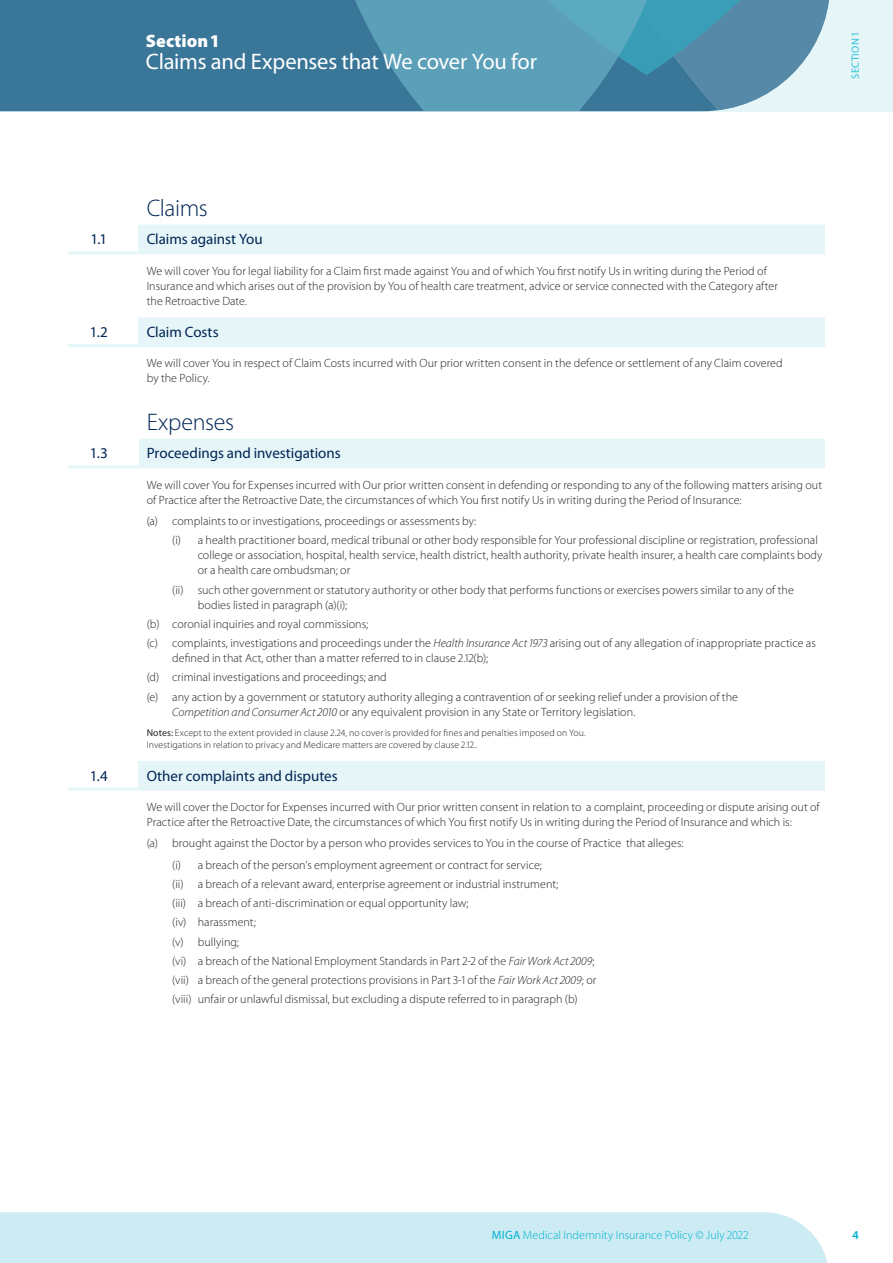
<style>
.page{position:relative;width:893px;height:1263px;background:#fff}
.page>*{position:absolute;margin:0;border:0;box-sizing:border-box;transform-origin:0 0}
.t1{font:300 24px "Myriad Pro";letter-spacing:-.015em;color:#002453}
.t2{font:22.5px "Myriad Pro";letter-spacing:-.01em;color:#fff}
.t3{font:900 18px "Myriad Pro";letter-spacing:.005em;color:#fff}
.t4{font:15px "Myriad Pro";letter-spacing:-.005em;color:#002453}
.t5{font:300 12px/19.2px "Myriad Pro";letter-spacing:.005em;color:#231f20}
.t6{font:300 12px "Myriad Pro";letter-spacing:.005em;color:#00b1d0}
.t7{font:600 12px "Myriad Pro";color:#00b1d0}
.t8{font:10.5px "Myriad Pro";letter-spacing:.04em;color:#2cc0da}
.t9{font:300 9.75px/12px "Myriad Pro";letter-spacing:.01em;color:#231f20}
.s1{font-style:italic}
.s2{font-weight:400}
</style>
<div class="page">
<div style="left:0;top:0;width:893px;height:111px;background:#e5f5f8"></div>
<div style="left:0;top:1212px;width:828px;height:51px;background:#ccebf3"></div>
<div style="left:0;top:0;width:296px;height:111px;background:#397698"></div>
<svg style="left:296px;top:0;width:533px;height:111px;background:#5696b1"></svg>
<svg style="left:138px;top:225px;width:687px;height:563px"></svg>
<hr style="left:68px;top:251px;width:70px;height:3px;background:#e5f5f8">
<hr style="left:138px;top:251px;width:687px;height:3px;background:#e5f5f8">
<hr style="left:68px;top:344px;width:70px;height:3px;background:#e5f5f8">
<hr style="left:138px;top:344px;width:687px;height:3px;background:#e5f5f8">
<hr style="left:68px;top:465px;width:70px;height:3px;background:#e5f5f8">
<hr style="left:138px;top:465px;width:687px;height:3px;background:#e5f5f8">
<hr style="left:68px;top:788px;width:70px;height:3px;background:#e5f5f8">
<hr style="left:138px;top:788px;width:687px;height:3px;background:#e5f5f8">
<h3 class="t3" style="left:146px;top:29px;width:74px">Section 1</h3>
<h2 class="t2" style="left:146px;top:48px;width:393px">Claims and Expenses that We cover You for</h2>
<p class="t8" style="left:849px;top:79px;width:48px;rotate:-90deg">SECTION 1</p>
<h1 class="t1" style="left:147px;top:194px;width:63px">Claims</h1>
<p class="t4" style="left:90px;top:230px;width:18px">1.1</p>
<p class="t4" style="left:147px;top:230px;width:118px">Claims against You</p>
<p class="t5" style="left:147px;top:263px;width:633px;line-height:15px">We will cover You for legal liability for a Claim first made against You and of which You first notify Us in writing during the Period of<br>Insurance and which arises out of the provision by You of health care treatment, advice or service connected with the Category after the Retroactive Date.</p>
<p class="t4" style="left:90px;top:323px;width:20px">1.2</p>
<p class="t4" style="left:147px;top:323px;width:73px">Claim Costs</p>
<p class="t5" style="left:147px;top:356px;width:638px;line-height:15px">We will cover You in respect of Claim Costs incurred with Our prior written consent in the defence or settlement of any Claim covered by the Policy.</p>
<h1 class="t1" style="left:147px;top:408px;width:89px">Expenses</h1>
<p class="t4" style="left:90px;top:444px;width:20px">1.3</p>
<p class="t4" style="left:147px;top:444px;width:196px">Proceedings and investigations</p>
<p class="t5" style="left:147px;top:477px;width:677px;line-height:15px">We will cover You for Expenses incurred with Our prior written consent in defending or responding to any of the following matters arising out of Practice after the Retroactive Date, the circumstances of which You first notify Us in writing during the Period of Insurance:</p>
<p class="t5" style="left:172px;top:511px;width:647px;text-indent:-26px">(a) complaints to or investigations, proceedings or assessments by:<br>(i) a health practitioner board, medical tribunal or other body responsible for Your professional discipline or registration, professional</p>
<p class="t5" style="left:198px;top:548px;width:626px;line-height:15px">college or association, hospital, health service, health district, health authority, private health insurer, a health care complaints body or a health care ombudsman; or</p>
<p class="t5" style="left:198px;top:582px;width:598px;line-height:15px;text-indent:-26px">(ii) such other government or statutory authority or other body that performs functions or exercises powers similar to any of the bodies listed in paragraph (a)(i);</p>
<p class="t5" style="left:147px;top:614px;width:671px">(b) coronial inquiries and royal commissions;<br>(c) complaints, investigations and proceedings under the <span class="s1">Health Insurance Act 1973</span> arising out of any allegation of inappropriate practice as</p>
<p class="t5" style="left:147px;top:648px;width:593px;text-indent:26px">defined in that Act, other than a matter referred to in clause 2.12(b);<br>(d) criminal investigations and proceedings; and<br>(e) any action by a government or statutory authority alleging a contravention of or seeking relief under a provision of the</p>
<p class="t5" style="left:172px;top:702px;width:465px"><span class="s1">Competition and Consumer Act 2010</span> or any equivalent provision in any State or Territory legislation.</p>
<p class="t9" style="left:147px;top:727px;width:441px"><span class="s2">Notes:</span> Except to the extent provided in clause 2.24, no cover is provided for fines and penalties imposed on You.<br>Investigations in relation to privacy and Medicare matters are covered by clause 2.12..</p>
<p class="t4" style="left:90px;top:766px;width:19px">1.4</p>
<p class="t4" style="left:147px;top:766px;width:193px">Other complaints and disputes</p>
<p class="t5" style="left:147px;top:799px;width:675px;line-height:15px">We will cover the Doctor for Expenses incurred with Our prior written consent in relation to a complaint, proceeding or dispute arising out of<br>Practice after the Retroactive Date, the circumstances of which You first notify Us in writing during the Period of Insurance and which is:</p>
<p class="t5" style="left:172px;top:832px;width:513px;line-height:21.5px;text-indent:-26px">(a) brought against the Doctor by a person who provides services to You in the course of Practice that alleges: (i) a breach of the person’s employment agreement or contract for service;</p>
<p class="t5" style="left:172px;top:874px;width:426px">(ii) a breach of a relevant award, enterprise agreement or industrial instrument;<br>(iii) a breach of anti-discrimination or equal opportunity law;<br>(iv) harassment;<br>(v) bullying;<br>(vi) a breach of the National Employment Standards in Part 2-2 of the <span class="s1">Fair Work Act 2009</span>; (vii) a breach of the general protections provisions in Part 3-1 of the <span class="s1">Fair Work Act 2009</span>; or (viii) unfair or unlawful dismissal, but excluding a dispute referred to in paragraph (b)</p>
<p class="t6" style="left:492px;top:1228px;width:258px"><span class="s2">MIGA</span> Medical Indemnity Insurance Policy © July 2022</p>
<p class="t7" style="left:853px;top:1227px;width:8px">4</p>
</div>
